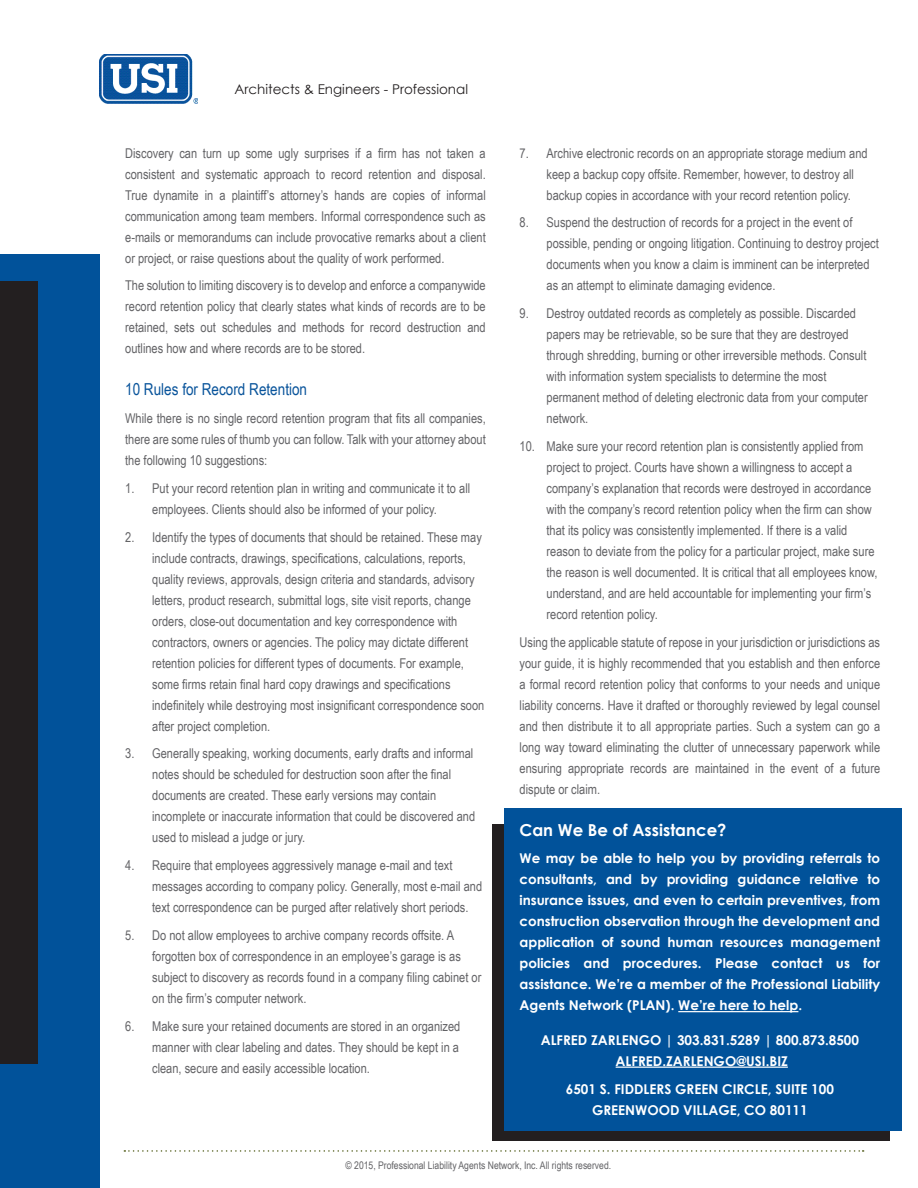
<style>
.page{position:relative;width:918px;height:1188px;background:#fff}
.page>*{position:absolute;margin:0;border:0;box-sizing:border-box;transform-origin:0 0}
.Subhead_heading{font:16.5px "Arial Narrow";color:#09549b}
.Subhead_heading-2{font:700 16.5px "Century Gothic";color:#fff}
.Body_Copy{font:13.5px/21px "Arial Narrow";color:#636366}
.Body_Copy-2{font:700 13.5px/21px "Century Gothic";color:#fff;text-align:center}
.t1{font:13.5px "Century Gothic";color:#231f20}
.Body_Copy-3{font:10.5px "Arial Narrow";color:#636366}
</style>
<div class="page">
<div style="left:492px;top:824px;width:398px;height:317px;background:#231f20"></div>
<div style="left:504px;top:808px;width:398px;height:323px;background:#01529a"></div>
<svg style="left:124px;top:1150px;width:740px;height:2px"></svg>
<hr style="left:678px;top:1011px;width:120px;height:1px;background:#fff">
<hr style="left:616px;top:1067px;width:172px;height:1px;background:#fff">
<div style="left:0;top:254px;width:100px;height:934px;background:#01529a"></div>
<div style="left:0;top:281px;width:38px;height:783px;background:#231f20"></div>
<img style="left:100px;top:54px;width:98px;height:50px">
<p class="t1" style="left:234px;top:80px;width:235px">Architects &amp; Engineers - Professional</p>
<p class="Body_Copy" style="left:125px;top:142px;width:362px;text-align:justify">Discovery can turn up some ugly surprises if a firm has not taken a consistent and systematic approach to record retention and disposal.<br>True dynamite in a plaintiff’s attorney’s hands are copies of informal communication among team members. Informal correspondence such as e-mails or memorandums can include provocative remarks about a client or project, or raise questions about the quality of work performed.</p>
<p class="Body_Copy" style="left:125px;top:275px;width:362px;text-align:justify">The solution to limiting discovery is to develop and enforce a companywide record retention policy that clearly states what kinds of records are to be retained, sets out schedules and methods for record destruction and outlines how and where records are to be stored.</p>
<p class="Subhead_heading" style="left:125px;top:377px;width:183px">10 Rules for Record Retention</p>
<p class="Body_Copy" style="left:125px;top:407px;width:362px;text-align:justify">While there is no single record retention program that fits all companies, there are some rules of thumb you can follow. Talk with your attorney about the following 10 suggestions:</p>
<p class="Body_Copy" style="left:125px;top:477px;width:347px;text-align:center">1. Put your record retention plan in writing and communicate it to all employees. Clients should also be informed of your policy.</p>
<p class="Body_Copy" style="left:152px;top:526px;width:334px;text-indent:-27px">2. Identify the types of documents that should be retained. These may include contracts, drawings, specifications, calculations, reports, quality reviews, approvals, design criteria and standards, advisory letters, product research, submittal logs, site visit reports, change orders, close-out documentation and key correspondence with contractors, owners or agencies. The policy may dictate different retention policies for different types of documents. For example, some firms retain final hard copy drawings and specifications indefinitely while destroying most insignificant correspondence soon after project completion.</p>
<p class="Body_Copy" style="left:152px;top:743px;width:325px;text-indent:-27px">3. Generally speaking, working documents, early drafts and informal notes should be scheduled for destruction soon after the final documents are created. These early versions may contain incomplete or inaccurate information that could be discovered and used to mislead a judge or jury.</p>
<p class="Body_Copy" style="left:152px;top:854px;width:332px;text-indent:-27px">4. Require that employees aggressively manage e-mail and text messages according to company policy. Generally, most e-mail and text correspondence can be purged after relatively short periods.</p>
<p class="Body_Copy" style="left:152px;top:924px;width:331px;text-indent:-27px">5. Do not allow employees to archive company records offsite. A forgotten box of correspondence in an employee’s garage is as subject to discovery as records found in a company filing cabinet or on the firm’s computer network.</p>
<p class="Body_Copy" style="left:152px;top:1015px;width:310px;text-align:justify;text-indent:-27px">6. Make sure your retained documents are stored in an organized manner with clear labeling and dates. They should be kept in a clean, secure and easily accessible location.</p>
<p class="Body_Copy" style="left:547px;top:142px;width:323px;text-indent:-27px">7. Archive electronic records on an appropriate storage medium and keep a backup copy offsite. Remember, however, to destroy all backup copies in accordance with your record retention policy.</p>
<p class="Body_Copy" style="left:547px;top:212px;width:334px;text-indent:-27px">8. Suspend the destruction of records for a project in the event of possible, pending or ongoing litigation. Continuing to destroy project documents when you know a claim is imminent can be interpreted as an attempt to eliminate damaging evidence.</p>
<p class="Body_Copy" style="left:547px;top:302px;width:323px;text-indent:-27px">9. Destroy outdated records as completely as possible. Discarded papers may be retrievable, so be sure that they are destroyed through shredding, burning or other irreversible methods. Consult with information system specialists to determine the most permanent method of deleting electronic data from your computer network.</p>
<p class="Body_Copy" style="left:547px;top:435px;width:333px;text-indent:-27px">10. Make sure your record retention plan is consistently applied from project to project. Courts have shown a willingness to accept a company’s explanation that records were destroyed in accordance with the company’s record retention policy when the firm can show that its policy was consistently implemented. If there is a valid reason to deviate from the policy for a particular project, make sure the reason is well documented. It is critical that all employees know, understand, and are held accountable for implementing your firm’s record retention policy.</p>
<p class="Body_Copy" style="left:520px;top:631px;width:362px;text-align:justify">Using the applicable statute of repose in your jurisdiction or jurisdictions as your guide, it is highly recommended that you establish and then enforce a formal record retention policy that conforms to your needs and unique liability concerns. Have it drafted or thoroughly reviewed by legal counsel and then distribute it to all appropriate parties. Such a system can go a long way toward eliminating the clutter of unnecessary paperwork while ensuring appropriate records are maintained in the event of a future dispute or claim.</p>
<p class="Subhead_heading-2" style="left:520px;top:817px;width:208px">Can We Be of Assistance?</p>
<p class="Body_Copy-2" style="left:520px;top:847px;width:362px;text-align:justify">We may be able to help you by providing referrals to consultants, and by providing guidance relative to insurance issues, and even to certain preventives, from construction observation through the development and application of sound human resources management policies and procedures. Please contact us for assistance. We’re a member of the Professional Liability Agents Network (PLAN). We’re here to help.</p>
<p class="Body_Copy-2" style="left:541px;top:1029px;width:320px">ALFRED ZARLENGO | 303.831.5289 | 800.873.8500<br>ALFRED.ZARLENGO@USI.BIZ</p>
<p class="Body_Copy-2" style="left:566px;top:1078px;width:270px">6501 S. FIDDLERS GREEN CIRCLE, SUITE 100<br>GREENWOOD VILLAGE, CO 80111</p>
<p class="Body_Copy-3" style="left:345px;top:1158px;width:267px">© 2015, Professional Liability Agents Network, Inc. All rights reserved.</p>
</div>
